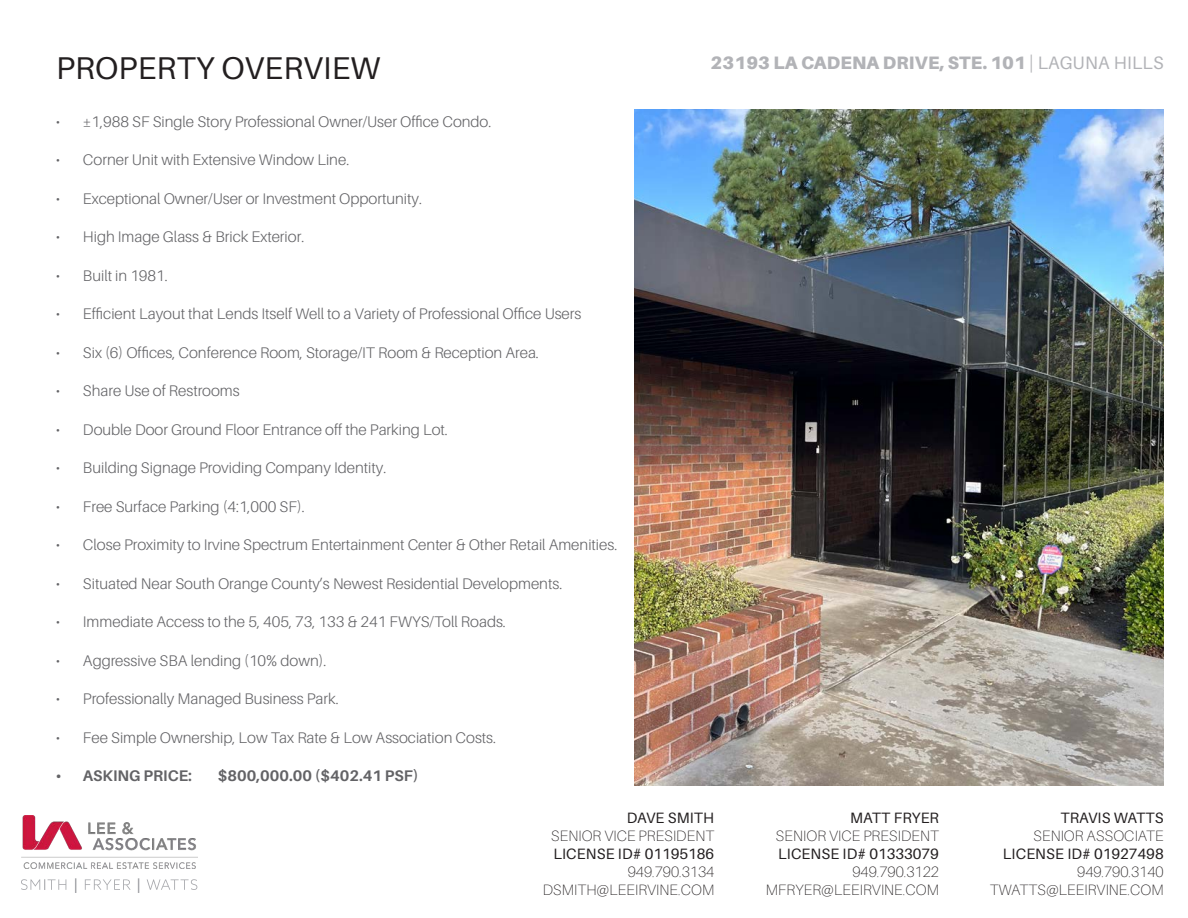
<style>
.page{position:relative;width:1188px;height:918px;background:#fff}
.page>*{position:absolute;margin:0;border:0;box-sizing:border-box;transform-origin:0 0}
.t1{font:31.5px "Aileron";letter-spacing:.01em;color:#231f20}
.t2{font:900 18px "Aileron";letter-spacing:.01em;color:#b2b3b7}
.t3{font:300 15.3px "Aileron";color:#636366}
.t4{font:700 15.3px "Aileron";color:#636366}
.t5{font:100 15px "Aileron";letter-spacing:.01em;color:#231f20}
.t6{font:15px "Aileron";letter-spacing:.01em;color:#231f20}
.s1{font-weight:400}
</style>
<div class="page">
<img style="left:634px;top:109px;width:530px;height:676px">
<img style="left:21px;top:815px;width:176px;height:53px">
<svg style="left:85px;top:879px;width:46px;height:11px"></svg>
<svg style="left:147px;top:879px;width:50px;height:11px"></svg>
<svg style="left:21px;top:879px;width:45px;height:11px"></svg>
<svg style="left:138px;top:878px;width:1px;height:15px"></svg>
<svg style="left:75px;top:878px;width:1px;height:15px"></svg>
<p class="t1" style="left:56px;top:51px;width:326px">PROPERTY OVERVIEW</p>
<p class="t3" style="left:56px;top:113px;width:437px">• ±1,988 SF Single Story Professional Owner/User Office Condo.</p>
<p class="t3" style="left:56px;top:152px;width:295px">• Corner Unit with Extensive Window Line.</p>
<p class="t3" style="left:56px;top:190px;width:367px">• Exceptional Owner/User or Investment Opportunity.</p>
<p class="t3" style="left:56px;top:229px;width:250px">• High Image Glass &amp; Brick Exterior.</p>
<p class="t3" style="left:56px;top:267px;width:113px">• Built in 1981.</p>
<p class="t3" style="left:56px;top:306px;width:527px">• Efficient Layout that Lends Itself Well to a Variety of Professional Office Users</p>
<p class="t3" style="left:56px;top:344px;width:484px">• Six (6) Offices, Conference Room, Storage/IT Room &amp; Reception Area.</p>
<p class="t3" style="left:56px;top:383px;width:185px">• Share Use of Restrooms</p>
<p class="t3" style="left:56px;top:421px;width:393px">• Double Door Ground Floor Entrance off the Parking Lot.</p>
<p class="t3" style="left:56px;top:460px;width:332px">• Building Signage Providing Company Identity.</p>
<p class="t3" style="left:56px;top:498px;width:250px">• Free Surface Parking (4:1,000 SF).</p>
<p class="t3" style="left:56px;top:536px;width:563px">• Close Proximity to Irvine Spectrum Entertainment Center &amp; Other Retail Amenities.</p>
<p class="t3" style="left:56px;top:575px;width:508px">• Situated Near South Orange County’s Newest Residential Developments.</p>
<p class="t3" style="left:56px;top:613px;width:451px">• Immediate Access to the 5, 405, 73, 133 &amp; 241 FWYS/Toll Roads.</p>
<p class="t3" style="left:56px;top:652px;width:272px">• Aggressive SBA lending (10% down).</p>
<p class="t3" style="left:56px;top:690px;width:284px">• Professionally Managed Business Park.</p>
<p class="t3" style="left:56px;top:729px;width:442px">• Fee Simple Ownership, Low Tax Rate &amp; Low Association Costs.</p>
<p class="t4" style="left:56px;top:767px;width:137px">• ASKING PRICE:</p>
<p class="t4" style="left:218px;top:767px;width:202px">$800,000.00 ($402.41 PSF)</p>
<p class="t2" style="left:711px;top:52px;width:455px">23193 LA CADENA DRIVE, STE. 101 <span class="s1">| LAGUNA HILLS</span></p>
<p class="t6" style="left:627px;top:810px;width:89px">DAVE SMITH</p>
<p class="t5" style="left:551px;top:828px;width:165px">SENIOR VICE PRESIDENT</p>
<p class="t6" style="left:553px;top:846px;width:162px">LICENSE ID# 01195186</p>
<p class="t5" style="left:628px;top:864px;width:88px">949.790.3134</p>
<p class="t5" style="left:543px;top:882px;width:173px">DSMITH@LEEIRVINE.COM</p>
<p class="t6" style="left:850px;top:810px;width:90px">MATT FRYER</p>
<p class="t5" style="left:776px;top:828px;width:165px">SENIOR VICE PRESIDENT</p>
<p class="t6" style="left:778px;top:846px;width:162px">LICENSE ID# 01333079</p>
<p class="t5" style="left:853px;top:864px;width:88px">949.790.3122</p>
<p class="t5" style="left:766px;top:882px;width:174px">MFRYER@LEEIRVINE.COM</p>
<p class="t6" style="left:1061px;top:810px;width:105px">TRAVIS WATTS</p>
<p class="t5" style="left:1033px;top:828px;width:132px">SENIOR ASSOCIATE</p>
<p class="t6" style="left:1003px;top:846px;width:162px">LICENSE ID# 01927498</p>
<p class="t5" style="left:1077px;top:864px;width:88px">949.790.3140</p>
<p class="t5" style="left:990px;top:882px;width:175px">TWATTS@LEEIRVINE.COM</p>
</div>
